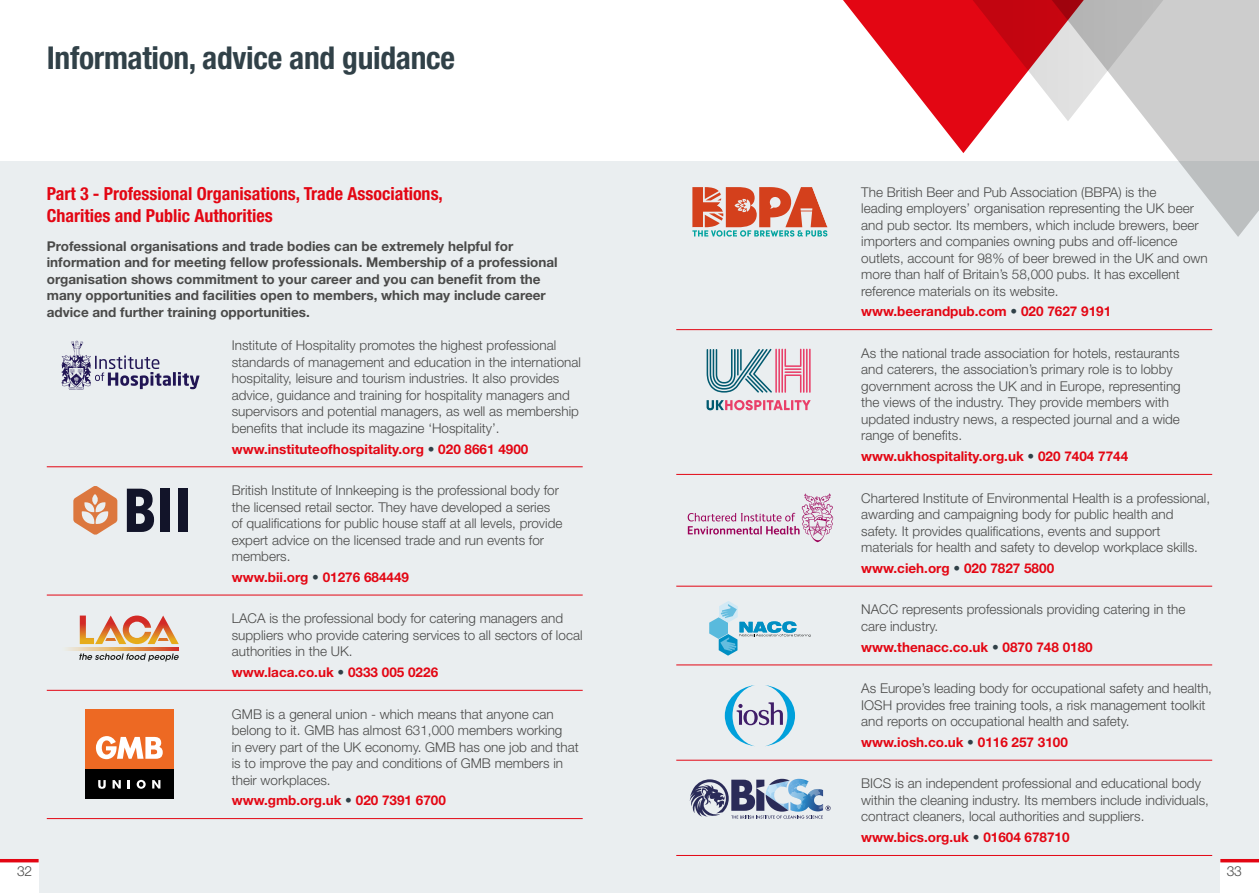
<style>
.page{position:relative;width:1259px;height:893px;background:#fff}
.page>*{position:absolute;margin:0;border:0;box-sizing:border-box;transform-origin:0 0}
.t1{font:700 condensed 31.5px "Helvetica Neue LT Std";letter-spacing:-.01em;color:#314148}
.t2{font:700 condensed 18px/21.6px "Helvetica Neue LT Std";color:#e30613}
.t3{font:300 13.8px "Helvetica Neue LT Std";color:#4a4a49}
.t4{font:300 13.5px/16.5px "Helvetica Neue LT Std";color:#4a4a49}
.t5{font:700 13.5px/16.5px "Helvetica Neue LT Std";color:#4a4a49}
.t6{font:700 13.5px "Helvetica Neue LT Std";color:#e30613}
.s1{color:#314148}
</style>
<div class="page">
<div style="left:0;top:162px;width:1259px;height:731px;background:#eaeef0"></div>
<div style="left:0;top:862px;width:39px;height:31px;background:#fff"></div>
<hr style="left:0;top:859px;width:39px;height:3px;background:#e30613">
<div style="left:1220px;top:862px;width:39px;height:31px;background:#fff"></div>
<hr style="left:1220px;top:859px;width:39px;height:3px;background:#e30613">
<hr style="left:47px;top:466px;width:536px;height:1px;background:#e30613">
<hr style="left:47px;top:595px;width:536px;height:1px;background:#e30613">
<hr style="left:47px;top:690px;width:536px;height:1px;background:#e30613">
<hr style="left:47px;top:818px;width:536px;height:1px;background:#e30613">
<svg style="left:178px;top:372px;width:21px;height:17px"></svg>
<hr style="left:173px;top:372px;width:3px;height:14px;background:#211554">
<svg style="left:61px;top:341px;width:110px;height:49px"></svg>
<svg style="left:127px;top:489px;width:27px;height:43px"></svg>
<div style="left:160px;top:489px;width:10px;height:43px;background:#14162c"></div>
<div style="left:178px;top:489px;width:9px;height:43px;background:#14162c"></div>
<svg style="left:73px;top:486px;width:44px;height:48px"></svg>
<svg style="left:66px;top:648px;width:113px;height:3px"></svg>
<svg style="left:79px;top:653px;width:100px;height:8px"></svg>
<svg style="left:80px;top:616px;width:99px;height:28px"></svg>
<div style="left:85px;top:709px;width:89px;height:60px;background:#ed6923"></div>
<div style="left:85px;top:769px;width:89px;height:30px;background:#000"></div>
<svg style="left:96px;top:736px;width:67px;height:23px"></svg>
<svg style="left:98px;top:780px;width:8px;height:9px"></svg>
<svg style="left:113px;top:780px;width:8px;height:8px"></svg>
<svg style="left:128px;top:780px;width:2px;height:8px"></svg>
<svg style="left:137px;top:780px;width:9px;height:9px"></svg>
<svg style="left:152px;top:780px;width:8px;height:8px"></svg>
<hr style="left:676px;top:329px;width:536px;height:1px;background:#e30613">
<hr style="left:676px;top:474px;width:536px;height:1px;background:#e30613">
<hr style="left:676px;top:586px;width:536px;height:1px;background:#e30613">
<hr style="left:676px;top:665px;width:536px;height:1px;background:#e30613">
<hr style="left:676px;top:760px;width:536px;height:1px;background:#e30613">
<hr style="left:676px;top:855px;width:536px;height:1px;background:#e30613">
<svg style="left:692px;top:187px;width:135px;height:50px"></svg>
<svg style="left:687px;top:493px;width:146px;height:49px"></svg>
<svg style="left:709px;top:601px;width:101px;height:55px"></svg>
<svg style="left:725px;top:685px;width:70px;height:61px"></svg>
<svg style="left:706px;top:349px;width:66px;height:44px"></svg>
<hr style="left:775px;top:349px;width:2px;height:44px;background:#e93f69">
<hr style="left:778px;top:349px;width:2px;height:44px;background:#e93f69">
<hr style="left:781px;top:349px;width:2px;height:44px;background:#e93f69">
<hr style="left:803px;top:349px;width:1px;height:44px;background:#e93f69">
<hr style="left:806px;top:349px;width:1px;height:44px;background:#e93f69">
<hr style="left:809px;top:349px;width:1px;height:44px;background:#e93f69">
<svg style="left:784px;top:349px;width:17px;height:44px"></svg>
<svg style="left:706px;top:400px;width:104px;height:10px"></svg>
<svg style="left:1041px;top:0;width:218px;height:237px"></svg>
<svg style="left:843px;top:0;width:330px;height:153px"></svg>
<svg style="left:689px;top:779px;width:141px;height:40px"></svg>
<h1 class="t1" style="left:47px;top:39px;width:410px">Information, advice and guidance</h1>
<h2 class="t2" style="left:47px;top:183px;width:398px">Part 3 - Professional Organisations, Trade Associations,<br>Charities and Public Authorities</h2>
<p class="t5" style="left:47px;top:237px;width:512px">Professional organisations and trade bodies can be extremely helpful for information and for meeting fellow professionals. Membership of a professional organisation shows commitment to your career and you can benefit from the many opportunities and facilities open to members, which may include career advice and further training opportunities.</p>
<p class="t4" style="left:232px;top:337px;width:351px">Institute of Hospitality promotes the highest professional standards of management and education in the international hospitality, leisure and tourism industries. It also provides advice, guidance and training for hospitality managers and supervisors and potential managers, as well as membership benefits that include its magazine ‘Hospitality’.</p>
<p class="t6" style="left:232px;top:440px;width:298px">www.instituteofhospitality.org <span class="s1">•</span> 020 8661 4900</p>
<p class="t4" style="left:232px;top:482px;width:332px">British Institute of Innkeeping is the professional body for the licensed retail sector. They have developed a series of qualifications for public house staff at all levels, provide expert advice on the licensed trade and run events for members.</p>
<p class="t6" style="left:232px;top:569px;width:179px">www.bii.org <span class="s1">•</span> 01276 684449</p>
<p class="t4" style="left:232px;top:610px;width:352px">LACA is the professional body for catering managers and suppliers who provide catering services to all sectors of local authorities in the UK.</p>
<p class="t6" style="left:232px;top:664px;width:208px">www.laca.co.uk <span class="s1">•</span> 0333 005 0226</p>
<p class="t4" style="left:232px;top:705px;width:348px">GMB is a general union - which means that anyone can belong to it. GMB has almost 631,000 members working<br>in every part of the UK economy. GMB has one job and that is to improve the pay and conditions of GMB members in their workplaces.</p>
<p class="t6" style="left:232px;top:792px;width:216px">www.gmb.org.uk <span class="s1">•</span> 020 7391 6700</p>
<p class="t4" style="left:861px;top:183px;width:348px">The British Beer and Pub Association (BBPA) is the<br>leading employers’ organisation representing the UK beer and pub sector. Its members, which include brewers, beer importers and companies owning pubs and off-licence outlets, account for 98% of beer brewed in the UK and own more than half of Britain’s 58,000 pubs. It has excellent reference materials on its website.</p>
<p class="t6" style="left:861px;top:303px;width:251px">www.beerandpub.com <span class="s1">•</span> 020 7627 9191</p>
<p class="t4" style="left:861px;top:345px;width:321px">As the national trade association for hotels, restaurants and caterers, the association’s primary role is to lobby government across the UK and in Europe, representing the views of the industry. They provide members with updated industry news, a respected journal and a wide range of benefits.</p>
<p class="t6" style="left:861px;top:448px;width:268px">www.ukhospitality.org.uk <span class="s1">•</span> 020 7404 7744</p>
<p class="t4" style="left:861px;top:489px;width:350px">Chartered Institute of Environmental Health is a professional, awarding and campaigning body for public health and safety. It provides qualifications, events and support materials for health and safety to develop workplace skills.</p>
<p class="t6" style="left:861px;top:560px;width:194px">www.cieh.org <span class="s1">•</span> 020 7827 5800</p>
<p class="t4" style="left:861px;top:601px;width:326px">NACC represents professionals providing catering in the care industry.</p>
<p class="t6" style="left:861px;top:639px;width:233px">www.thenacc.co.uk <span class="s1">•</span> 0870 748 0180</p>
<p class="t4" style="left:861px;top:680px;width:352px">As Europe’s leading body for occupational safety and health,<br>IOSH provides free training tools, a risk management toolkit and reports on occupational health and safety.</p>
<p class="t6" style="left:861px;top:734px;width:208px">www.iosh.co.uk <span class="s1">•</span> 0116 257 3100</p>
<p class="t4" style="left:861px;top:775px;width:349px">BICS is an independent professional and educational body within the cleaning industry. Its members include individuals, contract cleaners, local authorities and suppliers.</p>
<p class="t6" style="left:861px;top:829px;width:210px">www.bics.org.uk <span class="s1">•</span> 01604 678710</p>
<p class="t3" style="left:17px;top:862px;width:17px">32</p>
<p class="t3" style="left:1226px;top:862px;width:17px">33</p>
</div>
